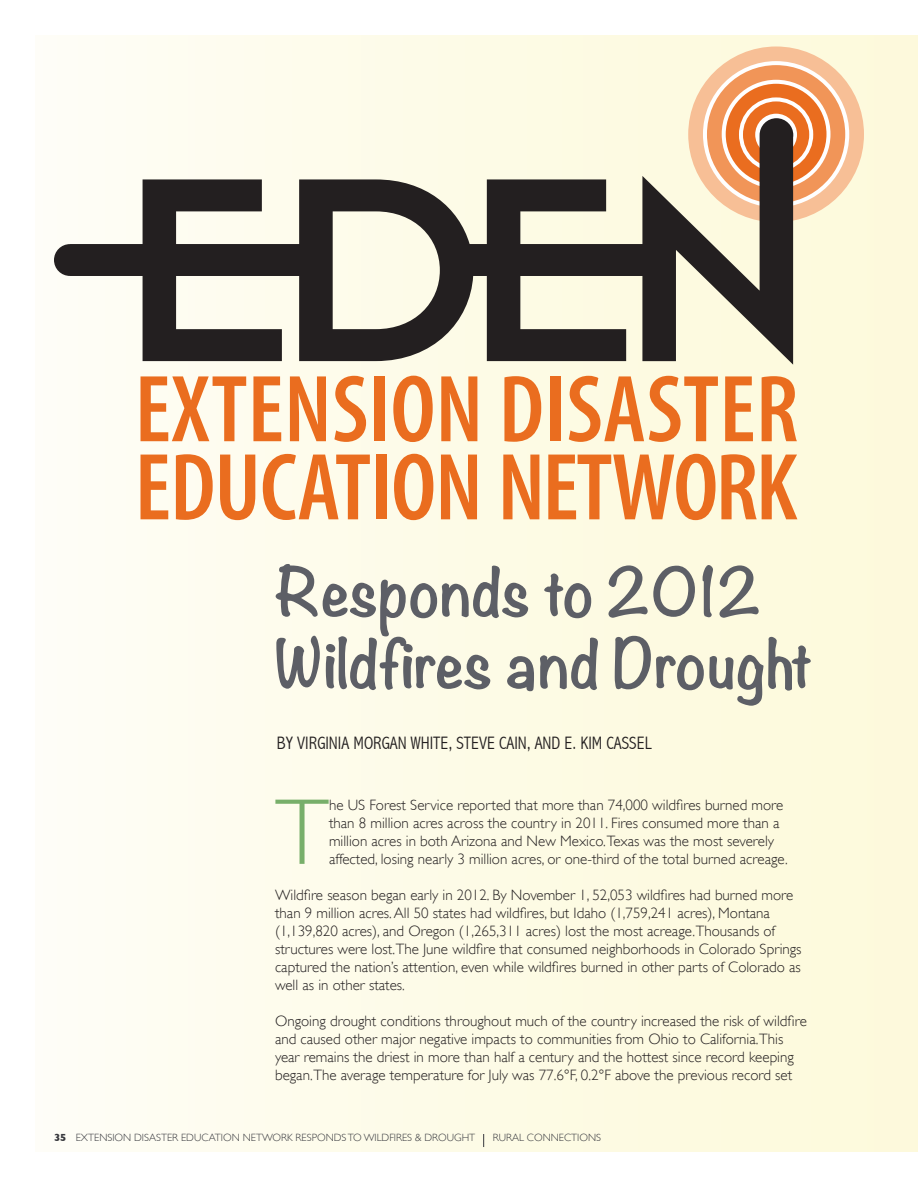
<style>
.page{position:relative;width:918px;height:1188px;background:#fff}
.page>*{position:absolute;margin:0;border:0;box-sizing:border-box;transform-origin:0 0}
.t1{font:300 94.2px "Gill Sans";color:#78af6a}
.t2{font:700 60px/72px "Noteworthy";color:#5d5f66}
.t3{font:300 condensed 18px "Abadi";color:#231f20}
.t4{font:300 15px/18px "Gill Sans";color:#231f20}
.t5{font:300 10.5px "Gill Sans";color:#37383d}
.s1{font-weight:700}
</style>
<div class="page">
<div style="left:36px;top:36px;width:882px;height:1116px;background:linear-gradient(to right,#fefdf5,#fdf9d9)"></div>
<svg style="left:483px;top:1134px;width:1px;height:13px"></svg>
<div style="left:688px;top:47px;width:176px;height:175px;background:#f7bf96;border-radius:50%"></div>
<svg style="left:705px;top:63px;width:142px;height:142px;fill:#f19558"></svg>
<svg style="left:724px;top:82px;width:105px;height:105px;fill:#ea6d1f"></svg>
<div style="left:722px;top:80px;width:109px;height:109px;border:4px solid #fff;border-radius:50%"></div>
<svg style="left:741px;top:99px;width:70px;height:71px"></svg>
<div style="left:739px;top:97px;width:74px;height:75px;border:4px solid #fff;border-radius:50%"></div>
<svg style="left:141px;top:376px;width:105px;height:65px"></svg>
<svg style="left:253px;top:376px;width:28px;height:65px"></svg>
<svg style="left:290px;top:376px;width:36px;height:65px"></svg>
<svg style="left:334px;top:376px;width:32px;height:66px"></svg>
<div style="left:374px;top:376px;width:11px;height:65px;background:#ea6d1f"></div>
<svg style="left:393px;top:376px;width:40px;height:66px"></svg>
<svg style="left:441px;top:376px;width:36px;height:65px"></svg>
<svg style="left:504px;top:376px;width:37px;height:66px"></svg>
<div style="left:550px;top:376px;width:10px;height:65px;background:#ea6d1f"></div>
<svg style="left:569px;top:376px;width:149px;height:66px"></svg>
<svg style="left:725px;top:376px;width:28px;height:65px"></svg>
<svg style="left:762px;top:376px;width:35px;height:65px"></svg>
<svg style="left:141px;top:455px;width:27px;height:64px"></svg>
<svg style="left:176px;top:454px;width:37px;height:66px"></svg>
<svg style="left:220px;top:455px;width:35px;height:65px"></svg>
<svg style="left:263px;top:454px;width:107px;height:66px"></svg>
<div style="left:376px;top:455px;width:10px;height:64px;background:#ea6d1f"></div>
<svg style="left:394px;top:454px;width:39px;height:66px"></svg>
<svg style="left:441px;top:455px;width:36px;height:64px"></svg>
<svg style="left:503px;top:455px;width:36px;height:64px"></svg>
<svg style="left:548px;top:454px;width:249px;height:66px"></svg>
<svg style="left:756px;top:115px;width:40px;height:40px"></svg>
<div style="left:755px;top:114px;width:42px;height:41px;border:2px solid #fff;border-radius:50%"></div>
<svg style="left:54px;top:118px;width:739px;height:247px"></svg>
<p class="t2" style="left:274px;top:555px;width:541px">Responds to 2012<br>Wildfires and Drought</p>
<p class="t3" style="left:277px;top:733px;width:376px">BY VIRGINIA MORGAN WHITE, STEVE CAIN, AND E. KIM CASSEL</p>
<p class="t1" style="left:275px;top:779px;width:55px">T</p>
<p class="t4" style="left:329px;top:796px;width:460px">he US Forest Service reported that more than 74,000 wildfires burned more than 8 million acres across the country in 2011. Fires consumed more than a million acres in both Arizona and New Mexico.Texas was the most severely affected, losing nearly 3 million acres, or one-third of the total burned acreage.</p>
<p class="t4" style="left:275px;top:886px;width:528px">Wildfire season began early in 2012. By November 1, 52,053 wildfires had burned more than 9 million acres. All 50 states had wildfires, but Idaho (1,759,241 acres), Montana (1,139,820 acres), and Oregon (1,265,311 acres) lost the most acreage.Thousands of structures were lost.The June wildfire that consumed neighborhoods in Colorado Springs captured the nation’s attention, even while wildfires burned in other parts of Colorado as well as in other states.</p>
<p class="t4" style="left:275px;top:1012px;width:533px">Ongoing drought conditions throughout much of the country increased the risk of wildfire and caused other major negative impacts to communities from Ohio to California.This year remains the driest in more than half a century and the hottest since record keeping began.The average temperature for July was 77.6°F, 0.2°F above the previous record set</p>
<p class="t5" style="left:54px;top:1132px;width:423px"><span class="s1">35</span> Extension Disaster Education Network Responds to Wildfires &amp; Drought</p>
<p class="t5" style="left:493px;top:1132px;width:110px">Rural Connections</p>
</div>
